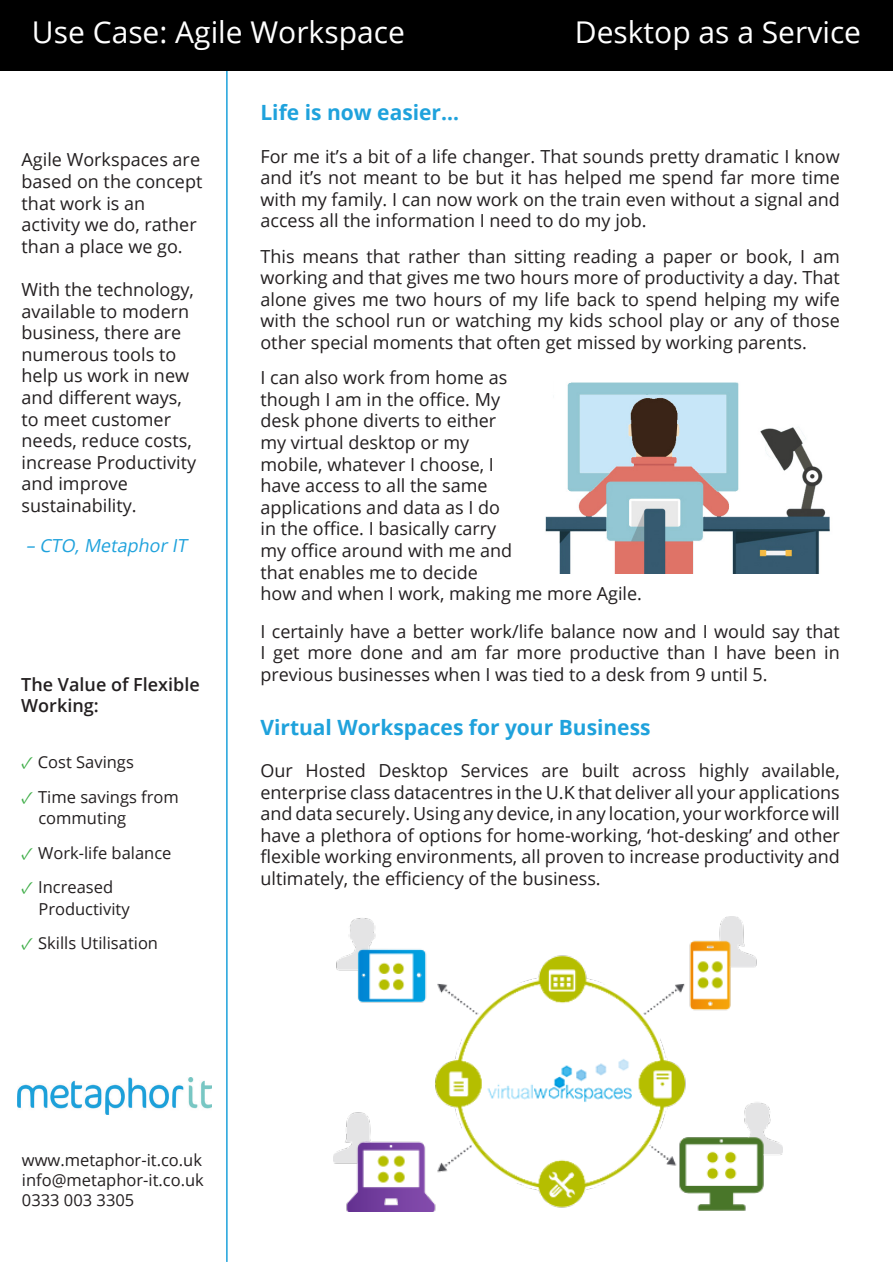
<style>
.page{position:relative;width:893px;height:1263px;background:#fff}
.page>*{position:absolute;margin:0;border:0;box-sizing:border-box;transform-origin:0 0}
.t1{font:30px "Open Sans";color:#fff}
.t2{font:700 21px "Open Sans";color:#1fa2dc}
.t3{font:18px/21.6px "Open Sans";color:#231f20;text-align:justify}
.t4{font:600 18px/21.6px "Open Sans";color:#231f20}
.t5{font:italic 18px "Open Sans";color:#1fa2dc}
.t6{font:16.5px/21.6px "Open Sans";color:#231f20}
.s1{font-family:"Minion Pro";font-size:18px;color:#40ae49}
</style>
<div class="page">
<hr style="left:226px;top:63px;width:2px;height:1199px;background:#1ca1db">
<div style="left:0;top:0;width:893px;height:70px;background:#000"></div>
<img style="left:17px;top:1078px;width:194px;height:36px">
<img style="left:334px;top:916px;width:448px;height:296px">
<img style="left:545px;top:382px;width:285px;height:191px">
<p class="t1" style="left:32px;top:12px;width:374px">Use Case: Agile Workspace</p>
<p class="t1" style="left:575px;top:12px;width:288px">Desktop as a Service</p>
<p class="t3" style="left:22px;top:149px;width:182px;text-align:left">Agile Workspaces are based on the concept that work is an activity we do, rather than a place we go.</p>
<p class="t3" style="left:22px;top:278px;width:176px;text-align:left">With the technology, available to modern business, there are numerous tools to help us work in new and different ways, to meet customer needs, reduce costs, increase Productivity and improve sustainability.</p>
<p class="t5" style="left:26px;top:533px;width:166px">– CTO,MetaphorIT</p>
<p class="t4" style="left:21px;top:673px;width:180px">The Value of Flexible<br>Working:</p>
<p class="t6" style="left:21px;top:751px;width:114px"><span class="s1">✓</span> Cost Savings</p>
<p class="t6" style="left:38px;top:785px;width:142px;text-indent:-17px"><span class="s1">✓</span> Time savings from commuting</p>
<p class="t6" style="left:21px;top:841px;width:152px"><span class="s1">✓</span> Work-life balance</p>
<p class="t6" style="left:38px;top:876px;width:93px;text-indent:-17px"><span class="s1">✓</span> Increased<br>Productivity</p>
<p class="t6" style="left:21px;top:932px;width:138px"><span class="s1">✓</span> Skills Utilisation</p>
<p class="t2" style="left:260px;top:98px;width:200px">Life is now easier…</p>
<p class="t3" style="left:260px;top:145px;width:581px">For me it’s a bit of a life changer. That sounds pretty dramatic I know and it’s not meant to be but it has helped me spend far more time with my family. I can now work on the train even without a signal and access all the information I need to do my job.</p>
<p class="t3" style="left:260px;top:245px;width:581px">This means that rather than sitting reading a paper or book, I am working and that gives me two hours more of productivity a day. That alone gives me two hours of my life back to spend helping my wife with the school run or watching my kids school play or any of those other special moments that often get missed by working parents.</p>
<p class="t3" style="left:260px;top:366px;width:383px;text-align:left">I can also work from home as<br>though I am in the office. My<br>desk phone diverts to either<br>my virtual desktop or my<br>mobile, whatever I choose, I<br>have access to all the same<br>applications and data as I do<br>in the office. I basically carry<br>my office around with me and<br>that enables me to decide<br>how and when I work, making me more Agile.</p>
<p class="t3" style="left:260px;top:620px;width:581px">I certainly have a better work/life balance now and I would say that I get more done and am far more productive than I have been in previous businesses when I was tied to a desk from 9 until 5.</p>
<p class="t2" style="left:260px;top:712px;width:392px">Virtual Workspaces for your Business</p>
<p class="t3" style="left:260px;top:759px;width:581px">Our Hosted Desktop Services are built across highly available, enterprise class datacentres in the U.K that deliver all your applications and data securely. Using any device, in any location, your workforce will have a plethora of options for home-working, ‘hot-desking’ and other flexible working environments, all proven to increase productivity and ultimately, the efficiency of the business.</p>
<p class="t6" style="left:22px;top:1149px;width:182px">www.metaphor-it.co.uk</p>
<p class="t6" style="left:22px;top:1169px;width:183px">info@metaphor-it.co.uk</p>
<p class="t6" style="left:22px;top:1189px;width:114px">0333 003 3305</p>
</div>
